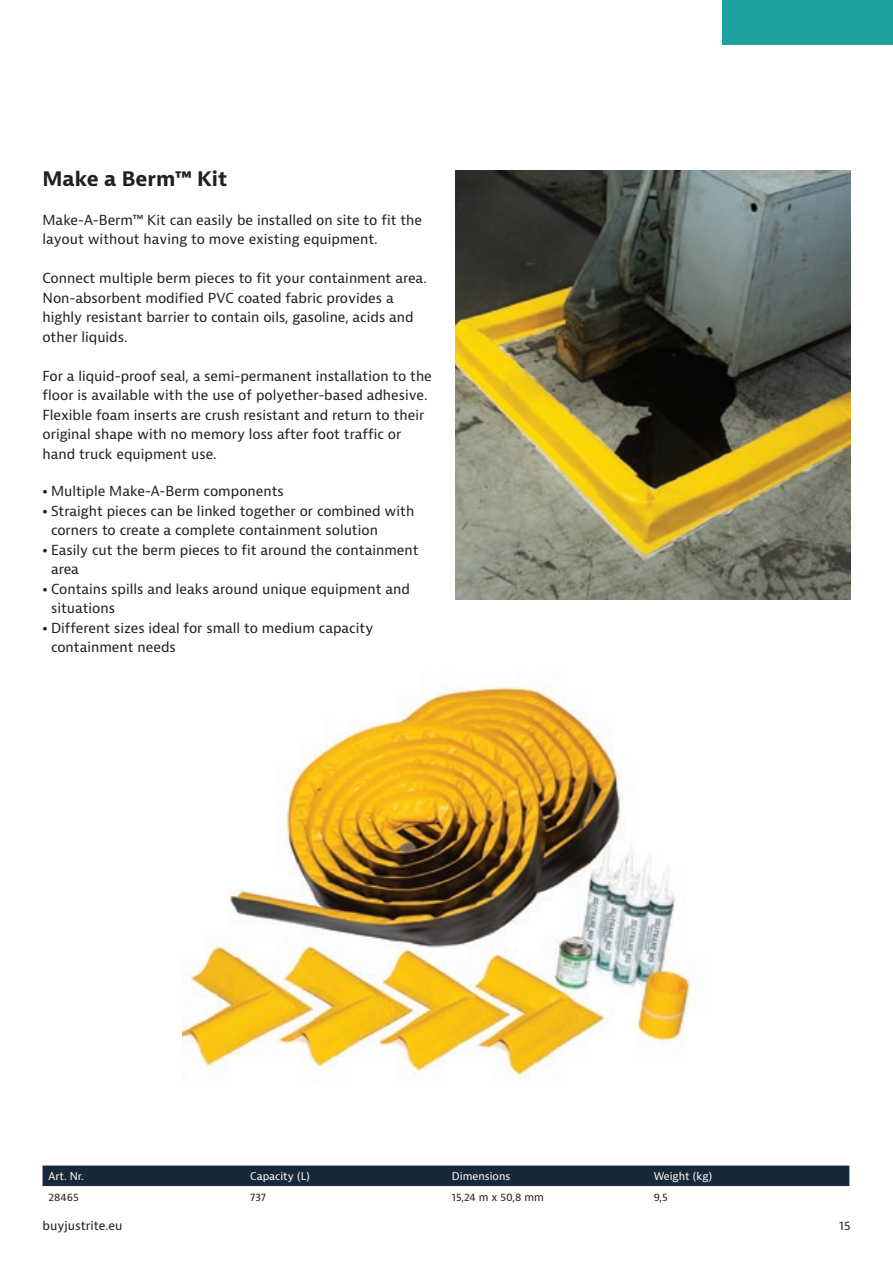
<style>
.page{position:relative;width:893px;height:1263px;background:#fff}
.page>*{position:absolute;margin:0;border:0;box-sizing:border-box;transform-origin:0 0}
.Small_Product_Titles{font:700 19.5px "Bernina Sans";color:#231f20}
.t1{font:13.5px/19.5px "Bernina Sans";color:#231f20}
.t2{font:12px "Bernina Sans";color:#231f20}
.table_titles{font:10.5px "Bernina Sans";color:#fff}
.table_text{font:10.5px "Bernina Sans";letter-spacing:-.005em;color:#231f20}
.s1{font-weight:800}
</style>
<div class="page">
<div style="left:723px;top:0;width:170px;height:44px;background:#1ea2a1"></div>
<img style="left:183px;top:686px;width:508px;height:391px">
<img style="left:455px;top:170px;width:395px;height:430px">
<div style="left:43px;top:1165px;width:806px;height:21px;background:#172938"></div>
<p class="Small_Product_Titles" style="left:43px;top:166px;width:186px">Make a Berm™ Kit</p>
<p class="t1" style="left:43px;top:210px;width:381px">Make-A-Berm™ Kit can easily be installed on site to fit the layout without having to move existing equipment.</p>
<p class="t1" style="left:43px;top:269px;width:386px">Connect multiple berm pieces to fit your containment area.<br>Non-absorbent modified PVC coated fabric provides a highly resistant barrier to contain oils, gasoline, acids and other liquids.</p>
<p class="t1" style="left:43px;top:366px;width:391px">For a liquid-proof seal, a semi-permanent installation to the floor is available with the use of polyether-based adhesive.<br>Flexible foam inserts are crush resistant and return to their original shape with no memory loss after foot traffic or hand truck equipment use.</p>
<p class="t1" style="left:43px;top:482px;width:243px"><span class="s1">•</span> Multiple Make-A-Berm components</p>
<p class="t1" style="left:51px;top:501px;width:365px;text-indent:-9px"><span class="s1">•</span> Straight pieces can be linked together or combined with corners to create a complete containment solution</p>
<p class="t1" style="left:51px;top:540px;width:369px;text-indent:-9px"><span class="s1">•</span> Easily cut the berm pieces to fit around the containment area</p>
<p class="t1" style="left:51px;top:579px;width:360px;text-indent:-9px"><span class="s1">•</span> Contains spills and leaks around unique equipment and situations</p>
<p class="t1" style="left:51px;top:618px;width:324px;text-indent:-9px"><span class="s1">•</span> Different sizes ideal for small to medium capacity containment needs</p>
<p class="table_titles" style="left:49px;top:1169px;width:37px">Art. Nr.</p>
<p class="table_titles" style="left:250px;top:1169px;width:61px">Capacity (L)</p>
<p class="table_titles" style="left:452px;top:1169px;width:60px">Dimensions</p>
<p class="table_titles" style="left:654px;top:1169px;width:60px">Weight (kg)</p>
<p class="table_text" style="left:49px;top:1190px;width:32px">28465</p>
<p class="table_text" style="left:250px;top:1190px;width:17px">737</p>
<p class="table_text" style="left:452px;top:1190px;width:93px">15,24 m x 50,8 mm</p>
<p class="table_text" style="left:654px;top:1190px;width:16px">9,5</p>
<p class="t2" style="left:43px;top:1218px;width:81px">buyjustrite.eu</p>
<p class="t2" style="left:839px;top:1218px;width:13px">15</p>
</div>
